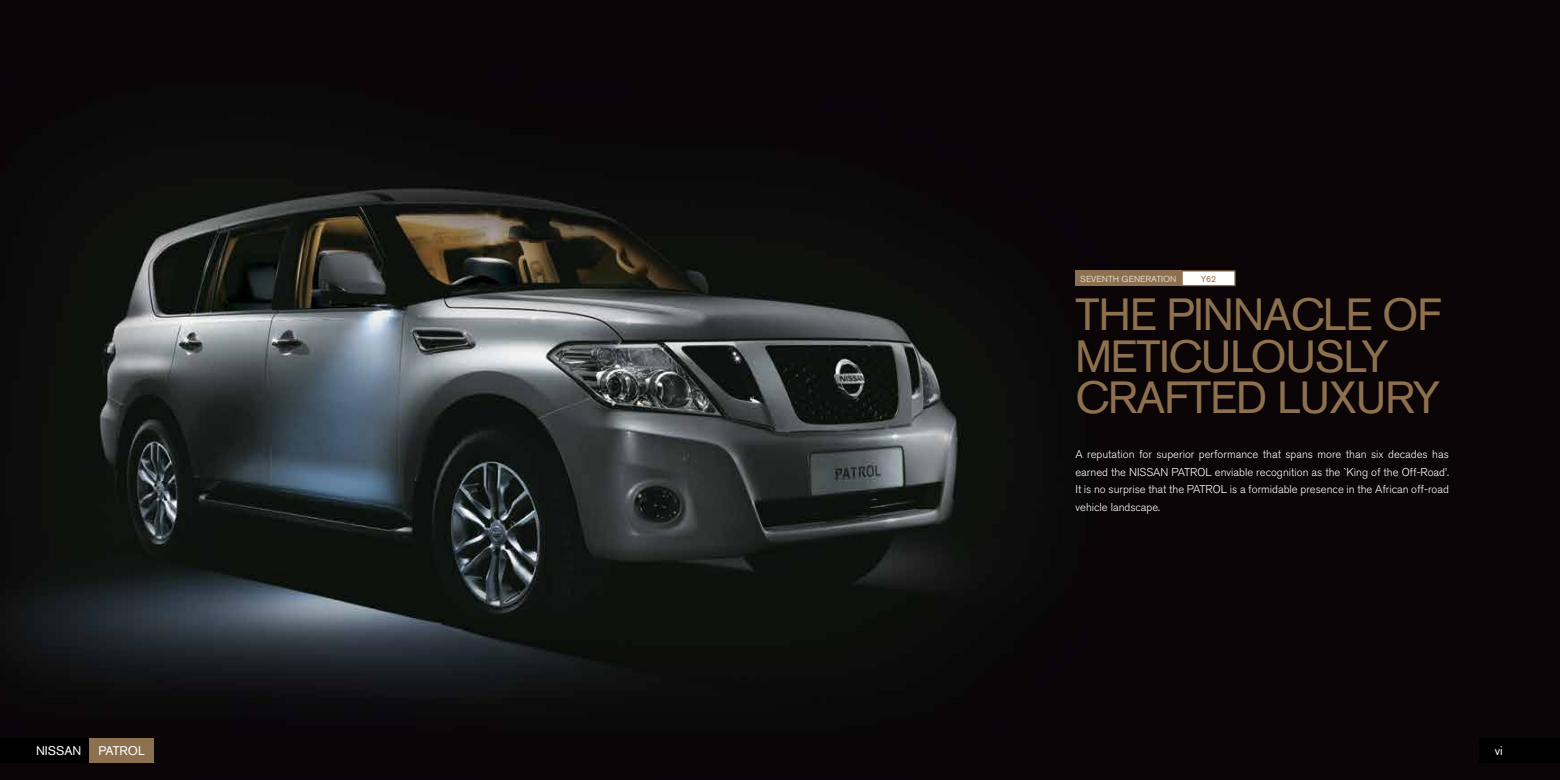
<style>
.page{position:relative;width:1560px;height:780px;background:#fff}
.page>*{position:absolute;margin:0;border:0;box-sizing:border-box;transform-origin:0 0}
.t1{font:44.75px/41.6px "Nissan AG";letter-spacing:-.025em;color:#8d704e}
.t2{font:12.5px "Nissan AG";color:#fff}
.t3{font:300 11.25px/17.5px "Nissan AG";color:#fff;text-align:justify}
.t4{font:8.75px "Nissan AG";color:#ddd4ca}
.t5{font:8.75px "Nissan AG";color:#8d704e}
</style>
<div class="page">
<img style="left:0;top:0;width:1559px;height:780px">
<div style="left:1075px;top:270px;width:106px;height:16px;background:#8d704e"></div>
<div style="left:1181px;top:271px;width:53px;height:14px;background:#fff"></div>
<div style="left:1181px;top:270px;width:54px;height:16px;border:1px solid #8d704e"></div>
<div style="left:0;top:738px;width:89px;height:24px;background:#000"></div>
<div style="left:89px;top:738px;width:65px;height:24px;background:#8d704e"></div>
<div style="left:1479px;top:738px;width:80px;height:24px;background:#000"></div>
<p class="t4" style="left:1080px;top:273px;width:98px">SEVENTH GENERATION</p>
<p class="t5" style="left:1200px;top:273px;width:17px">Y62</p>
<h1 class="t1" style="left:1075px;top:293px;width:367px">THE PINNACLE OF<br>METICULOUSLY<br>CRAFTED LUXURY</h1>
<p class="t3" style="left:1075px;top:445px;width:375px">A reputation for superior performance that spans more than six decades has earned the N issan Patrol enviable recognition as the `King of the Off-Road’.<br>It is no surprise that the Patrol is a formidable presence in the African off-road vehicle landscape.</p>
<p class="t2" style="left:36px;top:743px;width:47px">N ISSAN</p>
<p class="t2" style="left:98px;top:743px;width:48px">PATROL</p>
<p class="t2" style="left:1494px;top:743px;width:10px">VI</p>
</div>
